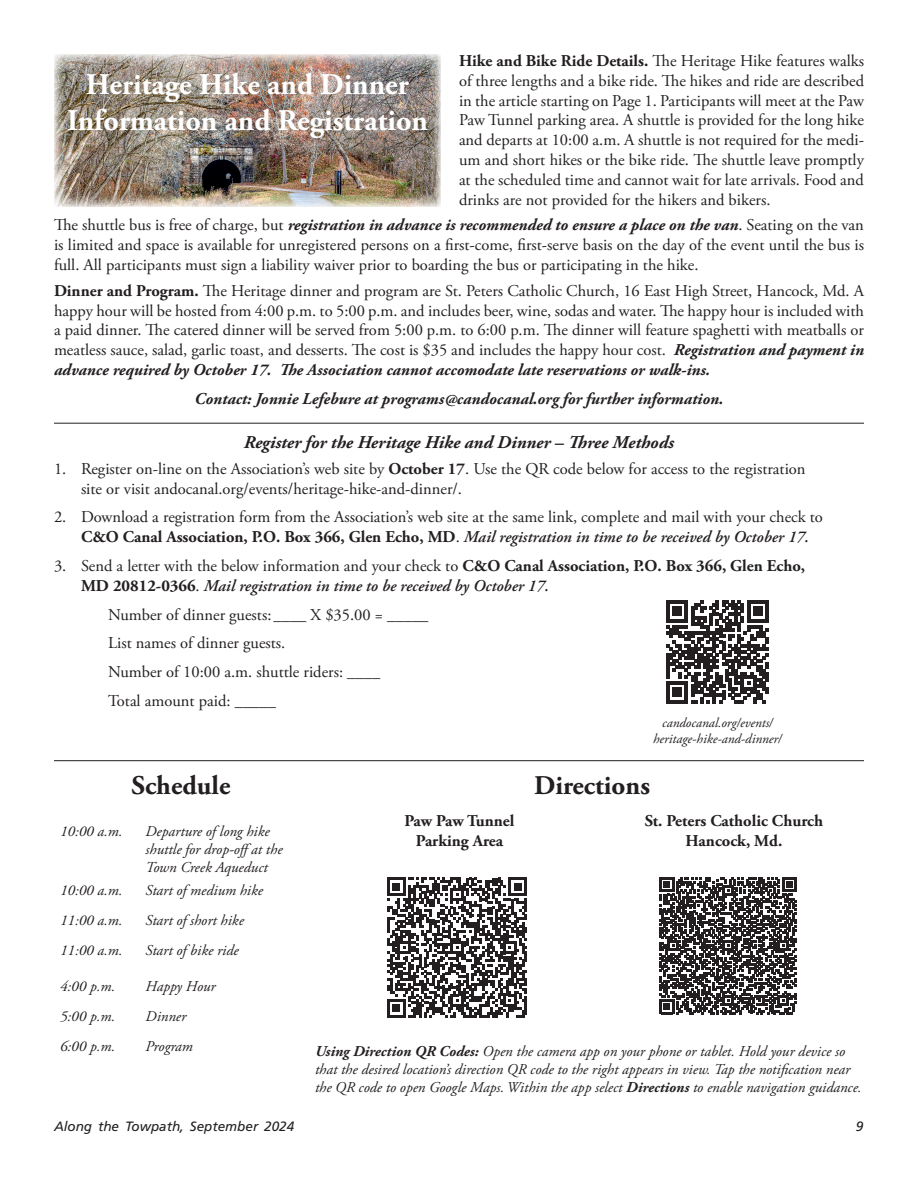
<style>
.page{position:relative;width:918px;height:1188px;background:#fff}
.page>*{position:absolute;margin:0;border:0;box-sizing:border-box;transform-origin:0 0}
.t1{font:700 30px "Adobe Garamond Pro";color:#fff}
.t2{font:700 27px "Adobe Garamond Pro";color:#231f20}
.t3{font:italic 700 18px "Adobe Garamond Pro";color:#231f20}
.t4{font:16.5px/19.8px "Adobe Garamond Pro";color:#231f20;text-align:justify}
.t5{font:700 16.5px/19.8px "Adobe Garamond Pro";color:#231f20}
.t6{font:italic 700 16.5px "Adobe Garamond Pro";color:#231f20}
.t7{font:italic 15px/18px "Adobe Garamond Pro";color:#231f20}
.t8{font:italic 13.5px "Adobe Garamond Pro";color:#231f20}
.t9{font:italic 13.5px "Frutiger LT Std";color:#231f20}
.s1{font-weight:700}
.s2{font-weight:700;font-style:italic}
.s3{font-weight:600;font-style:italic}
.s4{font-weight:400}
</style>
<div class="page">
<img style="left:54px;top:54px;width:387px;height:153px">
<hr style="left:54px;top:423px;width:810px;height:1px;background:#231f20">
<hr style="left:54px;top:760px;width:810px;height:1px;background:#231f20">
<svg style="left:666px;top:600px;width:103px;height:103px"></svg>
<svg style="left:387px;top:878px;width:140px;height:139px"></svg>
<hr style="left:524px;top:996px;width:3px;height:19px;background:#231f20">
<svg style="left:659px;top:877px;width:138px;height:137px"></svg>
<p class="t4" style="left:459px;top:51px;width:407px"><span class="s1">Hike and Bike Ride Details.</span> The Heritage Hike features walks of three lengths and a bike ride. The hikes and ride are described in the article starting on Page 1. Participants will meet at the Paw Paw Tunnel parking area. A shuttle is provided for the long hike and departs at 10:00 a.m. A shuttle is not required for the medi&shy;um and short hikes or the bike ride. The shuttle leave promptly at the scheduled time and cannot wait for late arrivals. Food and drinks are not provided for the hikers and bikers.</p>
<p class="t4" style="left:54px;top:216px;width:812px">The shuttle bus is free of charge, but <span class="s2">registration in advance is recommended to ensure a place on the van</span>. Seating on the van is limited and space is available for unregistered persons on a first-come, first-serve basis on the day of the event until the bus is full. All participants must sign a liability waiver prior to boarding the bus or participating in the hike.</p>
<p class="t4" style="left:54px;top:281px;width:812px"><span class="s1">Dinner and Program.</span> The Heritage dinner and program are St. Peters Catholic Church, 16 East High Street, Hancock, Md. A happy hour will be hosted from 4:00 p.m. to 5:00 p.m. and includes beer, wine, sodas and water. The happy hour is included with a paid dinner. The catered dinner will be served from 5:00 p.m. to 6:00 p.m. The dinner will feature spaghetti with meatballs or meatless sauce, salad, garlic toast, and desserts. The cost is $35 and includes the happy hour cost. <span class="s2">Registration and payment in advance required by October 17. The Association cannot accomodate late reservations or walk-ins.</span></p>
<p class="t6" style="left:195px;top:389px;width:530px">Contact: Jonnie Lefebure at programs@candocanal.org for further information.</p>
<p class="t1" style="left:86px;top:67px;width:325px">Heritage Hike and Dinner</p>
<p class="t1" style="left:67px;top:103px;width:362px">Information and Registration</p>
<p class="t3" style="left:244px;top:432px;width:432px">Register for the Heritage Hike and Dinner – Three Methods</p>
<p class="t4" style="left:81px;top:459px;width:726px;text-indent:-27px">1. Register on-line on the Association’s web site by <span class="s1">October 17</span>. Use the QR code below for access to the registration site or visit andocanal.org/events/heritage-hike-and-dinner/.</p>
<p class="t4" style="left:81px;top:508px;width:743px;text-indent:-27px">2. Download a registration form from the Association’s web site at the same link, complete and mail with your check to<br><span class="s1">C&amp;O Canal Association, P.O. Box 366, Glen Echo, MD</span>. <span class="s3">Mail registration in time to be received by October 17.</span></p>
<p class="t5" style="left:81px;top:556px;width:726px;text-indent:-27px"><span class="s4">3. Send a letter with the below information and your check to</span> C&amp;O Canal Association, P.O. Box 366, Glen Echo,<br>MD 20812-0366<span class="s4">.</span> <span class="s3">Mail registration in time to be received by October 17.</span></p>
<p class="t4" style="left:108px;top:605px;width:322px">Number of dinner guests: ____ X $35.00 = _____</p>
<p class="t4" style="left:108px;top:634px;width:179px">List names of dinner guests.</p>
<p class="t4" style="left:108px;top:663px;width:274px">Number of 10:00 a.m. shuttle riders: ____</p>
<p class="t4" style="left:108px;top:692px;width:170px">Total amount paid: _____</p>
<p class="t8" style="left:662px;top:714px;width:112px">candocanal.org/events/</p>
<p class="t8" style="left:653px;top:731px;width:130px">heritage-hike-and-dinner/</p>
<p class="t2" style="left:131px;top:769px;width:101px">Schedule</p>
<p class="t2" style="left:534px;top:769px;width:117px">Directions</p>
<p class="t7" style="left:60px;top:822px;width:64px">10:00 a.m.</p>
<p class="t7" style="left:146px;top:822px;width:138px">Departure of long hike shuttle for drop-offat the<br>Town Creek Aqueduct</p>
<p class="t7" style="left:60px;top:881px;width:64px">10:00 a.m.</p>
<p class="t7" style="left:146px;top:881px;width:119px">Start of medium hike</p>
<p class="t7" style="left:60px;top:911px;width:64px">11:00 a.m.</p>
<p class="t7" style="left:146px;top:911px;width:100px">Start of short hike</p>
<p class="t7" style="left:60px;top:941px;width:64px">11:00 a.m.</p>
<p class="t7" style="left:146px;top:941px;width:95px">Start of bike ride</p>
<p class="t7" style="left:60px;top:977px;width:57px">4:00 p.m.</p>
<p class="t7" style="left:146px;top:977px;width:72px">Happy Hour</p>
<p class="t7" style="left:60px;top:1007px;width:57px">5:00 p.m.</p>
<p class="t7" style="left:146px;top:1007px;width:42px">Dinner</p>
<p class="t7" style="left:60px;top:1037px;width:57px">6:00 p.m.</p>
<p class="t7" style="left:146px;top:1037px;width:49px">Program</p>
<p class="t5" style="left:405px;top:812px;width:111px">Paw Paw Tunnel</p>
<p class="t5" style="left:416px;top:831px;width:89px">Parking Area</p>
<p class="t5" style="left:645px;top:812px;width:180px">St. Peters Catholic Church</p>
<p class="t5" style="left:686px;top:831px;width:98px">Hancock, Md.</p>
<p class="t7" style="left:315px;top:1042px;width:548px"><span class="s1">Using Direction QR Codes:</span> Open the camera app on your phone or tablet. Hold your device so that the desired location’s direction QR code to the right appears in view. Tap the notification near the QR code to open Google Maps. Within the app select <span class="s1">Directions</span> to enable navigation guidance.</p>
<p class="t9" style="left:54px;top:1118px;width:242px">Along the Towpath, September 2024</p>
<p class="t9" style="left:856px;top:1118px;width:9px">9</p>
</div>
